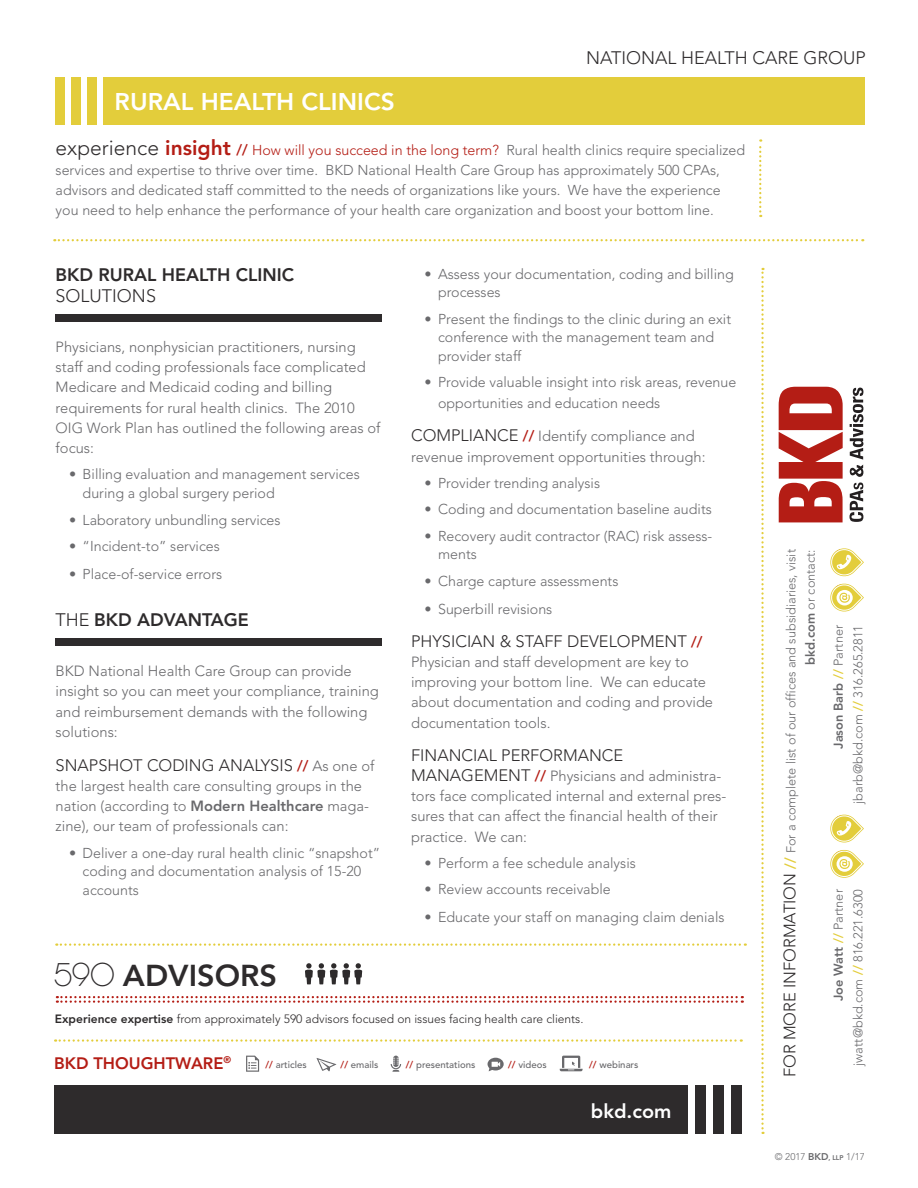
<style>
.page{position:relative;width:918px;height:1188px;background:#fff}
.page>*{position:absolute;margin:0;border:0;box-sizing:border-box;transform-origin:0 0}
.t1{font:800 30px "Avenir LT Std";color:#2e2b2c}
.t2{font:800 24px "Avenir LT Std";color:#fff}
.t3{font:800 19.5px "Avenir LT Std";color:#fff}
.t4{font:800 18px "Avenir LT Std";color:#2e2b2c}
.t5{font:300 18px "Avenir LT Std";color:#2e2b2c}
.t6{font:300 16.5px "Avenir LT Std";color:#2e2b2c}
.t7{font:800 16.5px "Avenir LT Std";color:#b41d15}
.t8{font:300 14.7px/20.2px "Avenir LT Std";color:#69696c}
.t9{font:300 14.25px/18.8px "Avenir LT Std";color:#69696c}
.t10{font:300 12.75px/19.5px "Avenir LT Std";color:#69696c;text-align:right}
.t11{font:300 12px "Avenir LT Std";color:#2e2b2c}
.t12{font:300 9.75px "Avenir LT Std";color:#69696c}
.t13{font:500 9.6px "Avenir LT Std";color:#69696c}
.s1{font-size:21px;color:#2e2b2c}
.s2{font-weight:800;font-size:21px;color:#b41d15}
.s3{font-weight:800;font-size:14.7px;color:#b41d15}
.s4{color:#b41d15}
.s5{font-weight:300}
.s6{font-size:14.7px;color:#69696c}
.s7{font-weight:800}
.s8{font-size:16.5px;color:#2e2b2c}
.s9{font-weight:800;color:#b41d15}
.s10{font-family:"Chalet Paris Nineteen Seventy";font-weight:400;font-size:33px}
.s11{font-weight:800;font-size:14.7px;color:#e3cd3b}
.s12{font-weight:800;color:#e3cd3b}
.s13{font-weight:800;font-size:6.75px}
</style>
<div class="page">
<div style="left:56px;top:315px;width:326px;height:7px;background:#2e2b2c"></div>
<div style="left:56px;top:639px;width:326px;height:7px;background:#2e2b2c"></div>
<div style="left:87px;top:77px;width:10px;height:48px;background:#e3cd3b"></div>
<div style="left:71px;top:77px;width:10px;height:48px;background:#e3cd3b"></div>
<div style="left:55px;top:77px;width:10px;height:48px;background:#e3cd3b"></div>
<div style="left:103px;top:77px;width:762px;height:48px;background:#e3cd3b"></div>
<svg style="left:54px;top:239px;width:809px;height:2px"></svg>
<svg style="left:56px;top:943px;width:690px;height:3px"></svg>
<svg style="left:759px;top:139px;width:2px;height:78px"></svg>
<svg style="left:55px;top:1039px;width:687px;height:3px"></svg>
<div style="left:54px;top:1086px;width:634px;height:48px;background:#2e2b2c"></div>
<div style="left:731px;top:1086px;width:11px;height:48px;background:#2e2b2c"></div>
<div style="left:713px;top:1086px;width:11px;height:48px;background:#2e2b2c"></div>
<div style="left:695px;top:1086px;width:11px;height:48px;background:#2e2b2c"></div>
<svg style="left:830px;top:548px;width:34px;height:64px"></svg>
<svg style="left:830px;top:814px;width:34px;height:64px"></svg>
<svg style="left:779px;top:387px;width:64px;height:135px"></svg>
<svg style="left:850px;top:483px;width:13px;height:39px"></svg>
<svg style="left:850px;top:388px;width:13px;height:89px"></svg>
<svg style="left:761px;top:268px;width:3px;height:866px"></svg>
<svg style="left:57px;top:996px;width:686px;height:7px"></svg>
<svg style="left:305px;top:963px;width:57px;height:21px"></svg>
<svg style="left:560px;top:1056px;width:23px;height:15px"></svg>
<svg style="left:316px;top:1058px;width:20px;height:14px"></svg>
<svg style="left:246px;top:1056px;width:13px;height:16px"></svg>
<svg style="left:488px;top:1058px;width:16px;height:13px"></svg>
<svg style="left:391px;top:1056px;width:10px;height:16px"></svg>
<h2 class="t2" style="left:115px;top:87px;width:282px">RURAL HEALTH CLINICS</h2>
<p class="t5" style="left:586px;top:48px;width:281px">NATIONAL HEALTH CARE GROUP</p>
<p class="t9" style="left:56px;top:140px;width:691px;line-height:20px"><span class="s1">experience</span> <span class="s2">insight</span> <span class="s3">//</span> <span class="s4">How will you succeed in the long term?</span> Rural health clinics require specialized services and expertise to thrive over time. BKD National Health Care Group has approximately 500 CPAs, advisors and dedicated staff committed to the needs of organizations like yours. We have the experience you need to help enhance the performance of your health care organization and boost your bottom line.</p>
<p class="t4" style="left:56px;top:265px;width:240px">BKD RURAL HEALTH CLINIC</p>
<p class="t5" style="left:56px;top:285px;width:102px">SOLUTIONS</p>
<p class="t8" style="left:56px;top:337px;width:326px">Physicians, nonphysician practitioners, nursing staff and coding professionals face complicated Medicare and Medicaid coding and billing requirements for rural health clinics. The 2010<br>OIG Work Plan has outlined the following areas of focus:</p>
<p class="t9" style="left:83px;top:465px;width:279px;text-indent:-13px">• Billing evaluation and management services during a global surgery period</p>
<p class="t9" style="left:69px;top:510px;width:213px">• Laboratory unbundling services</p>
<p class="t9" style="left:69px;top:537px;width:152px">• “Incident-to” services</p>
<p class="t9" style="left:69px;top:564px;width:155px">• Place-of-service errors</p>
<p class="t4" style="left:56px;top:609px;width:195px"><span class="s5">THE</span> BKD ADVANTAGE</p>
<p class="t8" style="left:56px;top:661px;width:325px">BKD National Health Care Group can provide insight so you can meet your compliance, training and reimbursement demands with the following solutions:</p>
<p class="t6" style="left:56px;top:755px;width:320px">SNAPSHOT CODING ANALYSIS <span class="s3">//</span> <span class="s6">As one of</span></p>
<p class="t8" style="left:56px;top:776px;width:315px">the largest health care consulting groups in the nation (according to <span class="s7">Modern Healthcare</span> maga&shy;zine), our team of professionals can:</p>
<p class="t9" style="left:83px;top:843px;width:299px;text-indent:-13px">• Deliver a one-day rural health clinic “snapshot” coding and documentation analysis of 15-20 accounts</p>
<p class="t9" style="left:438px;top:264px;width:297px;text-indent:-13px">• Assess your documentation, coding and billing processes</p>
<p class="t9" style="left:438px;top:309px;width:295px;text-indent:-13px">• Present the findings to the clinic during an exit conference with the management team and provider staff</p>
<p class="t9" style="left:438px;top:373px;width:300px;line-height:20.2px;text-indent:-13px">• Provide valuable insight into risk areas, revenue opportunities and education needs</p>
<p class="t8" style="left:411px;top:426px;width:296px"><span class="s8">COMPLIANCE</span> <span class="s9">//</span> Identify compliance and revenue improvement opportunities through:</p>
<p class="t9" style="left:425px;top:474px;width:177px">• Provider trending analysis</p>
<p class="t9" style="left:425px;top:500px;width:289px">• Coding and documentation baseline audits</p>
<p class="t9" style="left:438px;top:526px;width:276px;text-indent:-13px">• Recovery audit contractor (RAC) risk assess&shy;ments</p>
<p class="t9" style="left:425px;top:571px;width:195px">• Charge capture assessments</p>
<p class="t9" style="left:425px;top:599px;width:129px">• Superbill revisions</p>
<p class="t6" style="left:411px;top:631px;width:293px">PHYSICIAN &amp; STAFF DEVELOPMENT <span class="s3">//</span></p>
<p class="t8" style="left:411px;top:652px;width:304px">Physician and staff development are key to improving your bottom line. We can educate about documentation and coding and provide documentation tools.</p>
<p class="t6" style="left:411px;top:745px;width:214px">FINANCIAL PERFORMANCE</p>
<p class="t8" style="left:411px;top:766px;width:317px"><span class="s8">MANAGEMENT</span> <span class="s9">//</span> Physicians and administra&shy;tors face complicated internal and external pres&shy;sures that can affect the financial health of their practice. We can:</p>
<p class="t9" style="left:425px;top:854px;width:213px">• Perform a fee schedule analysis</p>
<p class="t9" style="left:425px;top:880px;width:188px">• Review accounts receivable</p>
<p class="t9" style="left:425px;top:908px;width:301px">• Educate your staff on managing claim denials</p>
<h1 class="t1" style="left:54px;top:957px;width:225px"><span class="s10">590</span> ADVISORS</h1>
<p class="t11" style="left:55px;top:1012px;width:530px"><span class="s7">Experience expertise</span> from approximately 590 advisors focused on issues facing health care clients.</p>
<p class="t7" style="left:54px;top:1053px;width:179px">BKD THOUGHTWARE<sup>®</sup></p>
<p class="t13" style="left:265px;top:1059px;width:43px"><span class="s9">//</span> articles</p>
<p class="t13" style="left:341px;top:1059px;width:39px"><span class="s9">//</span> emails</p>
<p class="t13" style="left:406px;top:1059px;width:71px"><span class="s9">//</span> presentations</p>
<p class="t13" style="left:508px;top:1059px;width:40px"><span class="s9">//</span> videos</p>
<p class="t13" style="left:589px;top:1059px;width:51px"><span class="s9">//</span> webinars</p>
<h3 class="t3" style="left:591px;top:1099px;width:82px">bkd.com</h3>
<p class="t10" style="left:781px;top:1077px;width:530px;rotate:-90deg"><span class="s8">FOR MORE INFORMATION</span> <span class="s11">//</span> For a complete list of our offices and subsidiaries, visit <span class="s7">bkd.com</span> or contact:</p>
<p class="t10" style="left:829px;top:804px;width:180px;rotate:-90deg"><span class="s7">Jason Barb</span> <span class="s12">//</span> Partner jbarb@bkd.com <span class="s12">//</span> 316.265.2811</p>
<p class="t10" style="left:829px;top:1066px;width:178px;rotate:-90deg"><span class="s7">Joe Watt</span> <span class="s12">//</span> Partner jwatt@bkd.com <span class="s12">//</span> 816.221.6300</p>
<p class="t12" style="left:775px;top:1151px;width:92px">© 2017 <span class="s7">BKD</span><span class="s13">, LLP</span> 1/17</p>
</div>
